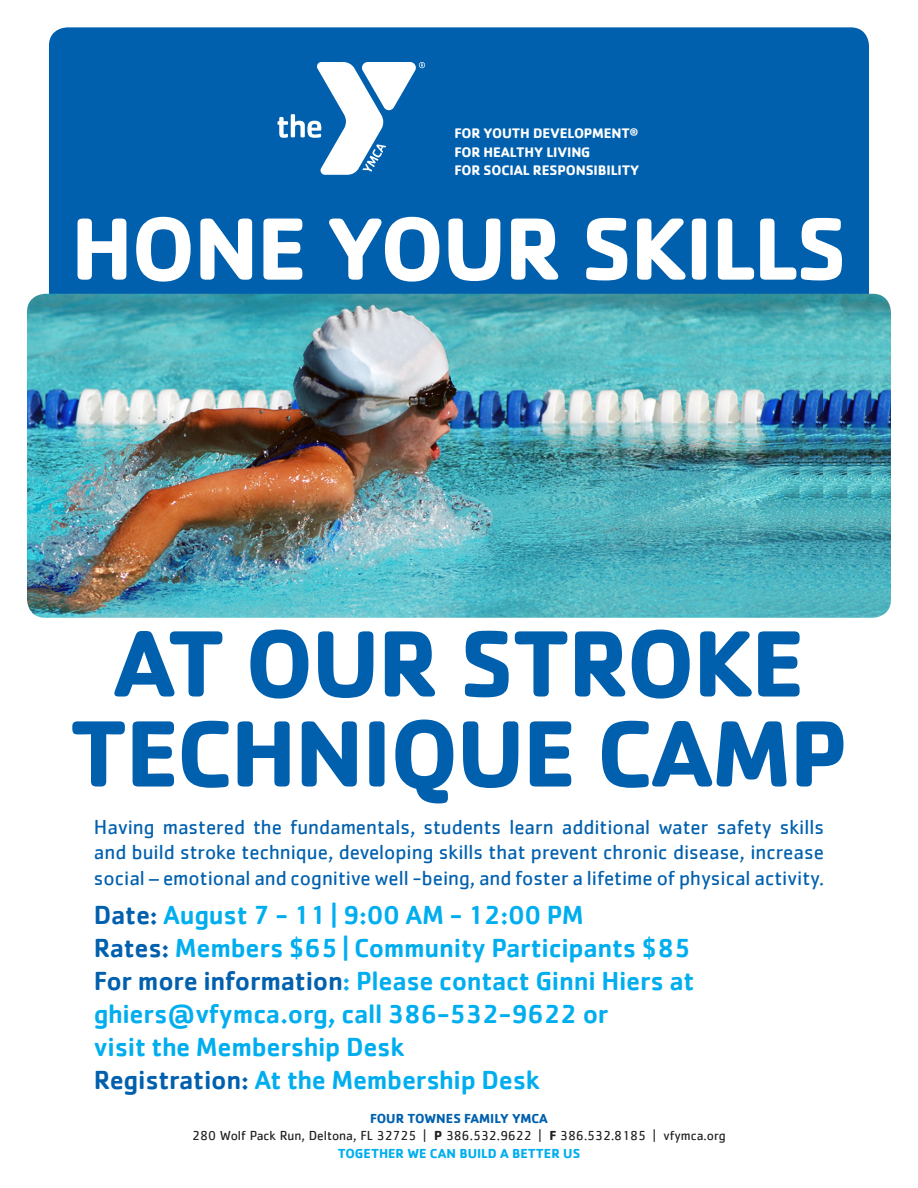
<style>
.page{position:relative;width:918px;height:1188px;background:#fff}
.page>*{position:absolute;margin:0;border:0;box-sizing:border-box;transform-origin:0 0}
.Body-Verdana{font:700 97.5px "Cachet";letter-spacing:-.02em;color:#0160ae}
.Body-Verdana-2{font:700 91.5px "Cachet";letter-spacing:-.02em;color:#fff}
.Subhed-Cachet_med{font:500 27px "Cachet";letter-spacing:-.01em;color:#00aeef}
.Body-Verdana-3{font:21px/25.5px "Cachet";color:#0160ae;text-align:justify}
.Verdana_body{font:700 14.25px "Cachet";letter-spacing:-.01em;color:#fff}
.Cachet_body{font:13.5px "Cachet";color:#231f20}
.Cachet_body-2{font:700 13.5px "Cachet";color:#00aeef}
.Cachet_body-3{font:700 13.5px "Cachet";color:#0160ae}
.s1{color:#0160ae}
.s2{font-weight:700}
</style>
<div class="page">
<div style="left:49px;top:27px;width:820px;height:342px;background:#0160ae;border-radius:18px"></div>
<img style="left:27px;top:294px;width:864px;height:324px">
<svg style="left:278px;top:62px;width:147px;height:113px"></svg>
<p class="Verdana_body" style="left:455px;top:124px;width:185px">FOR YOUTH DEVELOPMENT<sup>®</sup></p>
<p class="Verdana_body" style="left:455px;top:143px;width:137px">FOR HEALTHY LIVING</p>
<p class="Verdana_body" style="left:455px;top:161px;width:186px">FOR SOCIAL RESPONSIBILITY</p>
<p class="Body-Verdana-2" style="left:71px;top:190px;width:778px">HONE YOUR SKILLS</p>
<p class="Body-Verdana" style="left:113px;top:601px;width:693px">AT OUR STROKE</p>
<p class="Body-Verdana" style="left:70px;top:691px;width:780px">TECHNIQUE CAMP</p>
<p class="Body-Verdana-3" style="left:94px;top:814px;width:732px">Having mastered the fundamentals, students learn additional water safety skills and build stroke technique, developing skills that prevent chronic disease, increase social – emotional and cognitive well -being, and foster a lifetime of physical activity.</p>
<p class="Subhed-Cachet_med" style="left:94px;top:898px;width:491px"><span class="s1">Date:</span> August 7 - 11 | 9:00 AM - 12:00 PM</p>
<p class="Subhed-Cachet_med" style="left:94px;top:931px;width:598px"><span class="s1">Rates:</span> Members $65 | Community Participants $85</p>
<p class="Subhed-Cachet_med" style="left:94px;top:964px;width:602px"><span class="s1">For more information</span>: Please contact Ginni Hiers at</p>
<p class="Subhed-Cachet_med" style="left:94px;top:997px;width:516px">ghiers@vfymca.org, call 386-532-9622 or</p>
<p class="Subhed-Cachet_med" style="left:94px;top:1030px;width:312px">visit the Membership Desk</p>
<p class="Subhed-Cachet_med" style="left:94px;top:1063px;width:447px"><span class="s1">Registration:</span> At the Membership Desk</p>
<p class="Cachet_body-3" style="left:370px;top:1110px;width:179px">FOUR TOWNES FAMILY YMCA</p>
<p class="Cachet_body" style="left:192px;top:1128px;width:535px">280 Wolf Pack Run, Deltona, FL 32725 | <span class="s2">P</span> 386.532.9622 | <span class="s2">F</span> 386.532.8185 | vfymca.org</p>
<p class="Cachet_body-2" style="left:338px;top:1145px;width:244px">TOGETHER WE CAN BUILD A BETTER US</p>
</div>
